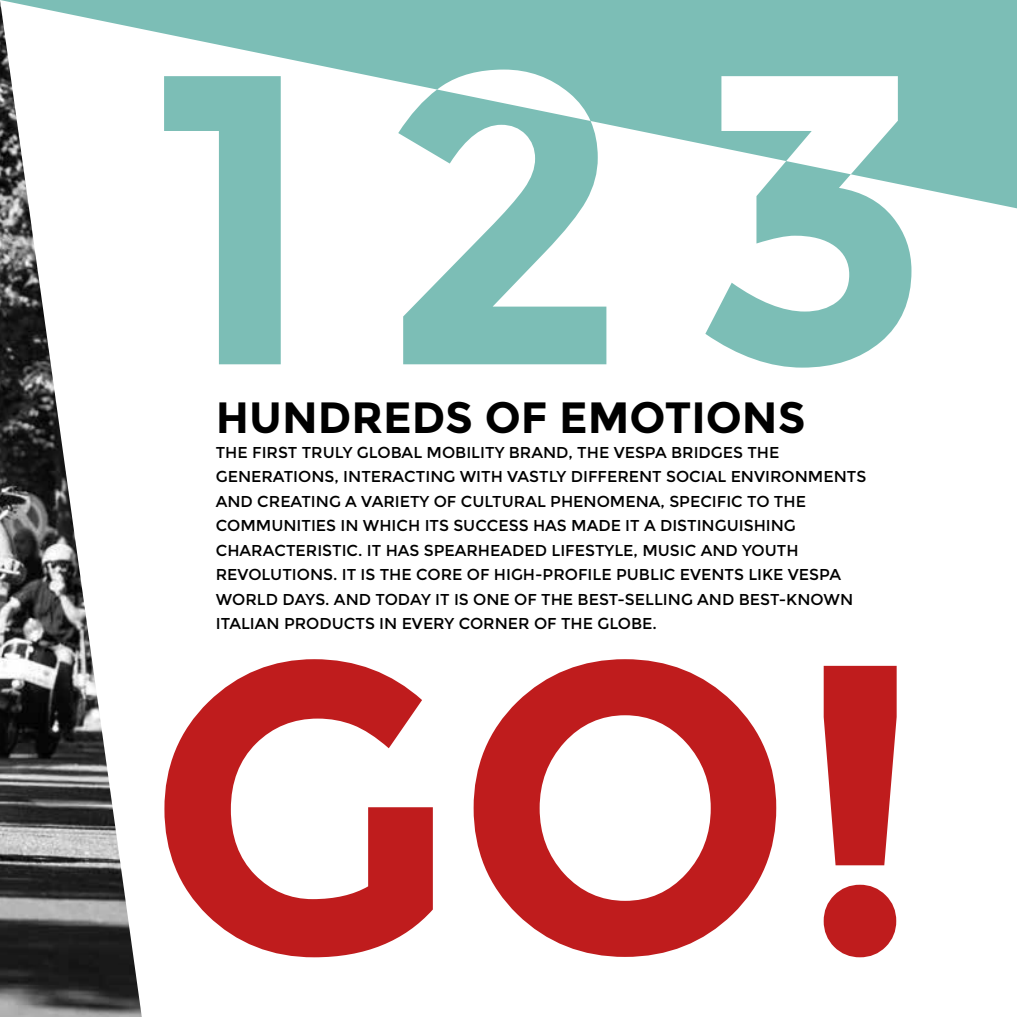
<style>
.page{position:relative;width:1017px;height:1017px;background:#fff}
.page>*{position:absolute;margin:0;border:0;box-sizing:border-box;transform-origin:0 0}
.t1{font:700 412.3px "Montserrat";color:#bf1c1d}
.t2{font:700 43.75px "Montserrat";color:#000}
.t3{font:15.75px/24.5px "Montserrat";color:#000}
</style>
<div class="page">
<svg style="left:0;top:368px;width:142px;height:649px"></svg>
<svg style="left:0;top:0;width:1017px;height:368px"></svg>
<h2 class="t2" style="left:216px;top:392px;width:591px">HUNDREDS OF EMOTIONS</h2>
<p class="t3" style="left:216px;top:440px;width:652px">THE FIRST TRULY GLOBAL MOBILITY BRAND, THE VESPA BRIDGES THE GENERATIONS, INTERACTING WITH VASTLY DIFFERENT SOCIAL ENVIRONMENTS AND CREATING A VARIETY OF CULTURAL PHENOMENA, SPECIFIC TO THE COMMUNITIES IN WHICH ITS SUCCESS HAS MADE IT A DISTINGUISHING CHARACTERISTIC. IT HAS SPEARHEADED LIFESTYLE, MUSIC AND YOUTH REVOLUTIONS. IT IS THE CORE OF HIGH-PROFILE PUBLIC EVENTS LIKE VESPA WORLD DAYS. AND TODAY IT IS ONE OF THE BEST-SELLING AND BEST-KNOWN ITALIAN PRODUCTS IN EVERY CORNER OF THE GLOBE.</p>
<h1 class="t1" style="left:146px;top:563px;width:781px">GO!</h1>
</div>
